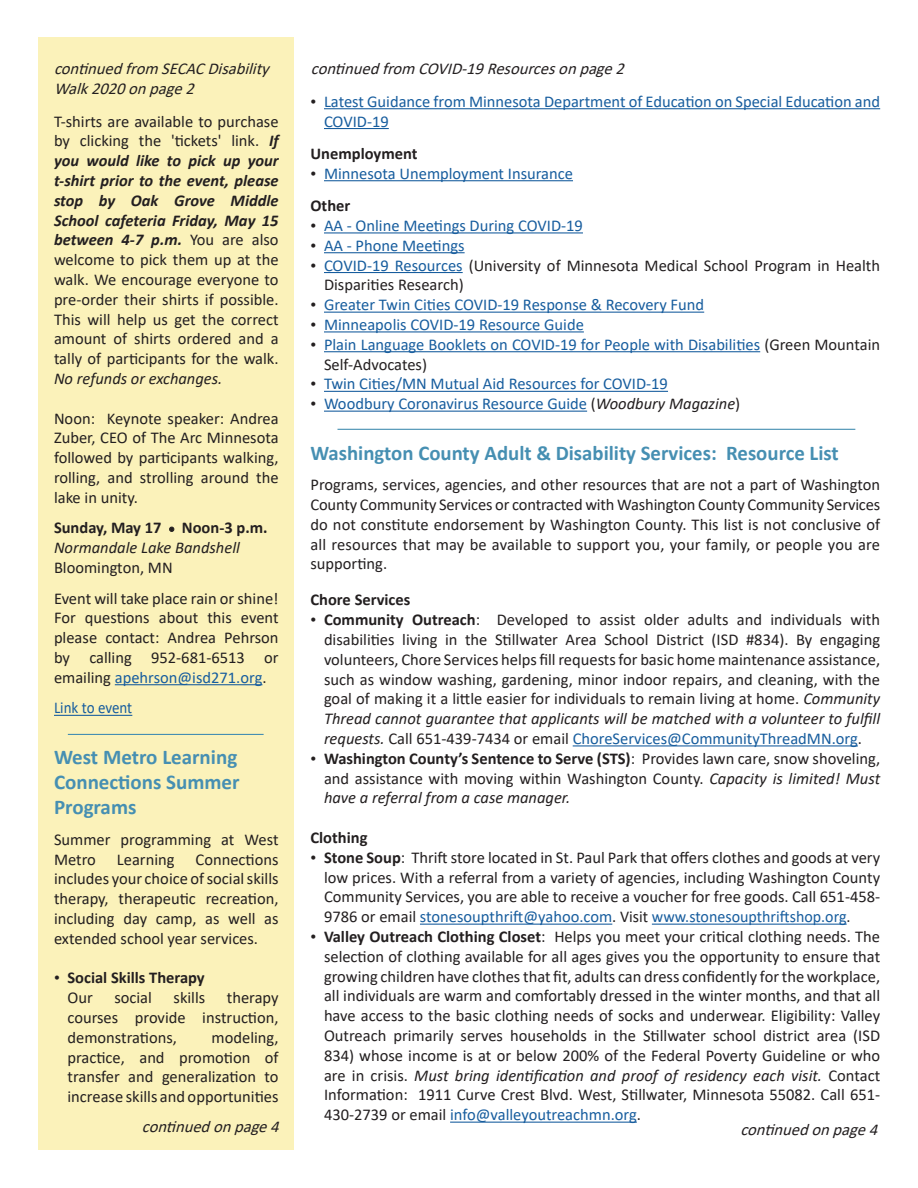
<style>
.page{position:relative;width:918px;height:1188px;background:#fff}
.page>*{position:absolute;margin:0;border:0;box-sizing:border-box;transform-origin:0 0}
.t1{font:700 21px/25.2px "Calibri";color:#468fb2;text-align:justify}
.t2{font:16.5px/19.8px "Calibri";color:#231f20;text-align:justify}
.t3{font:16.5px/19.8px "Calibri";color:#175d9e}
.t4{font:italic 16.5px/19.8px "Calibri";color:#231f20}
.t5{font:700 16.5px "Calibri";color:#231f20}
.t6{font:italic 16.5px "Calibri";color:#231f20}
.t7{font:16.5px "Calibri";color:#175d9e;scale:.91 1}
.s1{font-weight:700;font-style:italic}
.s2{font-style:italic}
.s3{color:#175d9e}
.s4{font-family:"Times New Roman";font-weight:400}
.s5{font-family:"Times New Roman";color:#231f20}
.s6{font-family:"Times New Roman"}
.s7{color:#231f20}
.s8{font-style:italic;color:#231f20}
.s9{font-weight:700}
</style>
<div class="page">
<div style="left:38px;top:38px;width:256px;height:1112px;background:#fbf2ba"></div>
<hr style="left:68px;top:734px;width:196px;height:1px;background:#468fb2">
<hr style="left:338px;top:429px;width:517px;height:1px;background:#468fb2">
<hr style="left:115px;top:684px;width:147px;height:1px;background:#175d9e">
<hr style="left:54px;top:715px;width:78px;height:1px;background:#175d9e">
<svg style="left:169px;top:526px;width:6px;height:6px"></svg>
<hr style="left:324px;top:108px;width:556px;height:1px;background:#175d9e">
<hr style="left:324px;top:128px;width:65px;height:1px;background:#175d9e">
<hr style="left:324px;top:180px;width:249px;height:1px;background:#175d9e">
<hr style="left:324px;top:232px;width:259px;height:1px;background:#175d9e">
<hr style="left:324px;top:252px;width:141px;height:1px;background:#175d9e">
<hr style="left:324px;top:272px;width:139px;height:1px;background:#175d9e">
<hr style="left:324px;top:312px;width:380px;height:1px;background:#175d9e">
<hr style="left:324px;top:331px;width:260px;height:1px;background:#175d9e">
<hr style="left:324px;top:351px;width:436px;height:1px;background:#175d9e">
<hr style="left:324px;top:391px;width:344px;height:1px;background:#175d9e">
<hr style="left:324px;top:411px;width:263px;height:1px;background:#175d9e">
<hr style="left:573px;top:745px;width:285px;height:1px;background:#175d9e">
<hr style="left:420px;top:924px;width:192px;height:1px;background:#175d9e">
<hr style="left:652px;top:924px;width:195px;height:1px;background:#175d9e">
<hr style="left:450px;top:1122px;width:187px;height:1px;background:#175d9e">
<p class="t4" style="left:54px;top:58px;width:222px">continuedfrom SECACDisability<br>Walk2020onpage2</p>
<p class="t2" style="left:54px;top:111px;width:226px">T-shirts are available to purchase by clicking the 'tickets' link. <span class="s1">If you would like to pick up your t-shirt prior to the event, please stop by Oak Grove Middle School cafeteria Friday, May 15 between 4-7 p.m.</span> You are also welcome to pick them up at the walk. We encourage everyone to pre-order their shirts if possible.<br>This will help us get the correct amount of shirts ordered and a tally of participants for the walk.<br><span class="s2">No refunds or exchanges.</span></p>
<p class="t2" style="left:54px;top:408px;width:226px">Noon: Keynote speaker: Andrea Zuber, CEO of The Arc Minnesota followed by participants walking, rolling, and strolling around the lake in unity.</p>
<p class="t5" style="left:54px;top:516px;width:215px">Sunday, May 17 ● Noon-3 p.m.</p>
<p class="t6" style="left:54px;top:536px;width:187px">Normandale Lake Bandshell</p>
<p class="t2" style="left:54px;top:557px;width:120px">Bloomington, MN</p>
<p class="t2" style="left:54px;top:588px;width:226px">Event will take place rain or shine!</p>
<p class="t2" style="left:54px;top:608px;width:226px">For questions about this event please contact: Andrea Pehrson by calling 952-681-6513 or emailing <span class="s3">apehrson@isd271.org</span>.</p>
<p class="t7" style="left:54px;top:697px;width:88px">Link to event</p>
<p class="t1" style="left:54px;top:744px;width:187px">West Metro Learning Connections Summer Programs</p>
<p class="t2" style="left:54px;top:829px;width:226px">Summer programming at West<br>Metro</p>
<p class="t2" style="left:54px;top:849px;width:226px;text-indent:142px">Connections includes your choice of social skills therapy, therapeutic recreation, including day camp, as well as extended school year services.</p>
<p class="t5" style="left:54px;top:966px;width:152px"><span class="s4">•</span> Social Skills Therapy</p>
<p class="t2" style="left:68px;top:987px;width:27px">Our</p>
<p class="t2" style="left:114px;top:987px;width:39px">social</p>
<p class="t2" style="left:174px;top:987px;width:33px">skills</p>
<p class="t2" style="left:117px;top:849px;width:59px">Learning</p>
<p class="t2" style="left:68px;top:987px;width:213px;text-indent:159px">therapy courses provide instruction, demonstrations,</p>
<p class="t2" style="left:68px;top:1027px;width:213px;text-indent:144px">modeling, practice, and promotion of transfer and generalization to increase skills and opportunities</p>
<p class="t4" style="left:142px;top:1116px;width:144px">continuedonpage4</p>
<p class="t4" style="left:311px;top:58px;width:320px">continuedfrom COVID-19Resourcesonpage2</p>
<p class="t3" style="left:324px;top:91px;width:558px;text-indent:-14px"><span class="s5">•</span> Latest Guidance from Minnesota Department of Education on Special Education and<br>COVID-19</p>
<p class="t5" style="left:310px;top:142px;width:109px">Unemployment</p>
<p class="t3" style="left:310px;top:163px;width:264px"><span class="s5">•</span> Minnesota Unemployment Insurance</p>
<p class="t5" style="left:310px;top:194px;width:41px">Other</p>
<p class="t3" style="left:310px;top:215px;width:274px"><span class="s5">•</span> AA - Online Meetings During COVID-19</p>
<p class="t3" style="left:310px;top:235px;width:156px"><span class="s5">•</span> AA - Phone Meetings</p>
<p class="t2" style="left:324px;top:255px;width:558px;text-indent:-14px"><span class="s6">•</span> <span class="s3">COVID-19 Resources</span> (University of Minnesota Medical School Program in Health<br>Disparities Research)</p>
<p class="t3" style="left:310px;top:294px;width:395px"><span class="s5">•</span> Greater Twin Cities COVID-19 Response &amp; Recovery Fund</p>
<p class="t3" style="left:310px;top:314px;width:275px"><span class="s5">•</span> Minneapolis COVID-19 Resource Guide</p>
<p class="t3" style="left:324px;top:334px;width:558px;text-indent:-14px"><span class="s5">•</span> Plain Language Booklets on COVID-19 for People with Disabilities <span class="s7">(Green Mountain<br>Self-Advocates)</span></p>
<p class="t3" style="left:310px;top:374px;width:359px"><span class="s5">•</span> Twin Cities/MN Mutual Aid Resources for COVID-19</p>
<p class="t3" style="left:310px;top:393px;width:431px"><span class="s5">•</span> Woodbury Coronavirus Resource Guide <span class="s7">(</span><span class="s8">Woodbury Magazine</span><span class="s7">)</span></p>
<p class="t1" style="left:310px;top:440px;width:530px">Washington County Adult &amp; Disability Services: Resource List</p>
<p class="t2" style="left:310px;top:474px;width:571px">Programs, services, agencies, and other resources that are not a part of Washington County Community Services or contracted with Washington County Community Services do not constitute endorsement by Washington County. This list is not conclusive of all resources that may be available to support you, your family, or people you are supporting.</p>
<p class="t5" style="left:310px;top:588px;width:101px">Chore Services</p>
<p class="t2" style="left:324px;top:609px;width:558px;text-indent:-14px"><span class="s6">•</span> <span class="s9">Community Outreach</span>: Developed to assist older adults and individuals with disabilities living in the Stillwater Area School District (ISD #834). By engaging volunteers, Chore Services helps fill requests for basic home maintenance assistance, such as window washing, gardening, minor indoor repairs, and cleaning, with the goal of making it a little easier for individuals to remain living at home. <span class="s2">Community Thread cannot guarantee that applicants will be matched with a volunteer to fulfill requests.</span> Call 651-439-7434 or email <span class="s3">ChoreServices@CommunityThreadMN.org</span>.</p>
<p class="t2" style="left:324px;top:748px;width:558px;text-indent:-14px"><span class="s6">•</span> <span class="s9">Washington County’s Sentence to Serve (STS)</span>: Provides lawn care, snow shoveling, and assistance with moving within Washington County. <span class="s2">Capacity is limited! Must have a referral from a case manager.</span></p>
<p class="t5" style="left:311px;top:826px;width:58px">Clothing</p>
<p class="t2" style="left:324px;top:847px;width:558px;text-indent:-13px"><span class="s6">•</span> <span class="s9">Stone Soup</span>: Thrift store located in St. Paul Park that offers clothes and goods at very low prices. With a referral from a variety of agencies, including Washington County Community Services, you are able to receive a voucher for free goods. Call 651-458- 9786 or email <span class="s3">stonesoupthrift@yahoo.com</span>. Visit <span class="s3">www.stonesoupthriftshop.org</span>.</p>
<p class="t2" style="left:324px;top:926px;width:558px;text-indent:-14px"><span class="s6">•</span> <span class="s9">Valley Outreach Clothing Closet</span>: Helps you meet your critical clothing needs. The selection of clothing available for all ages gives you the opportunity to ensure that growing children have clothes that fit, adults can dress confidently for the workplace, all individuals are warm and comfortably dressed in the winter months, and that all have access to the basic clothing needs of socks and underwear. Eligibility: Valley Outreach primarily serves households in the Stillwater school district area (ISD 834) whose income is at or below 200% of the Federal Poverty Guideline or who are in crisis. <span class="s2">Must bring identification and proof of residency each visit.</span> Contact Information: 1911 Curve Crest Blvd. West, Stillwater, Minnesota 55082. Call 651- 430-2739 or email <span class="s3">info@valleyoutreachmn.org</span>.</p>
<p class="t4" style="left:740px;top:1120px;width:144px">continuedonpage4</p>
</div>
